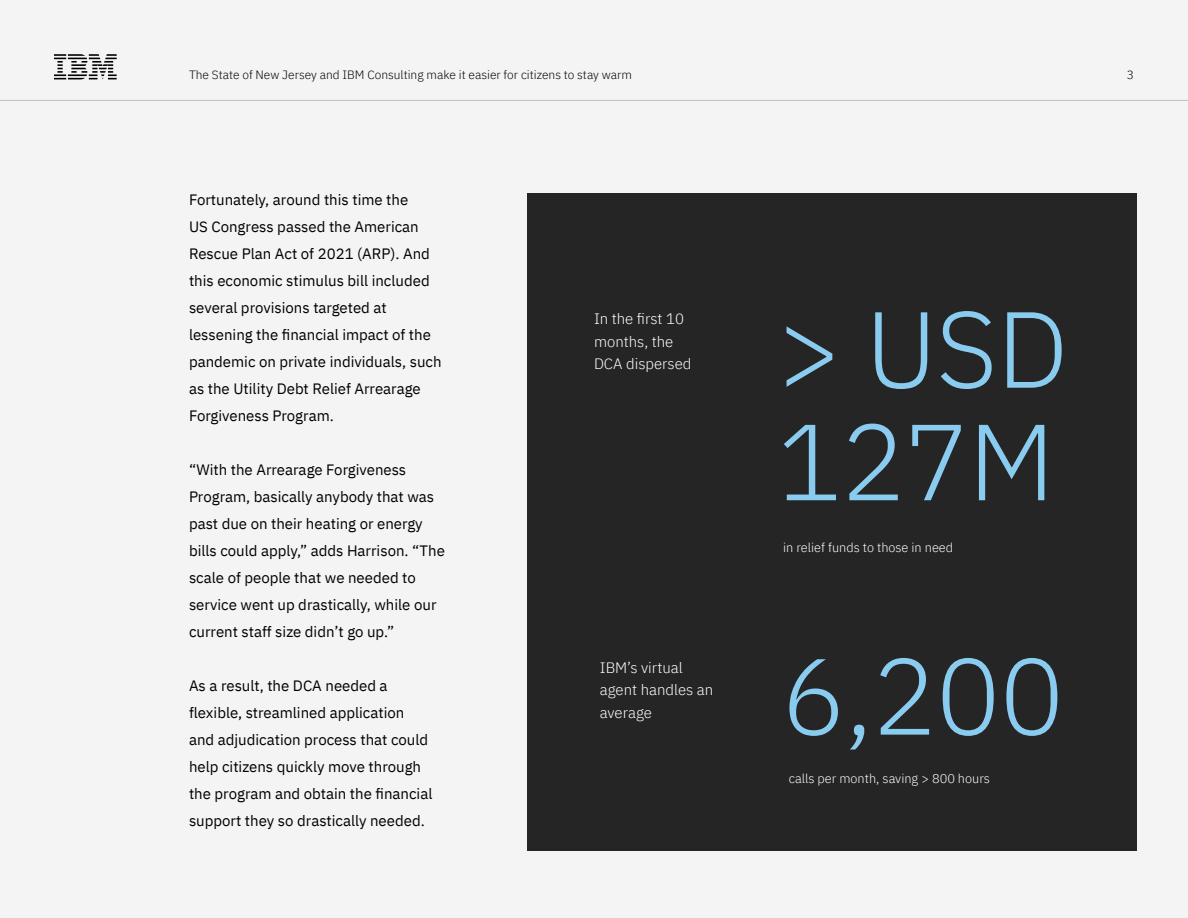
<style>
.page{position:relative;width:1188px;height:918px;background:#f4f4f4}
.page>*{position:absolute;margin:0;border:0;box-sizing:border-box;transform-origin:0 0}
.t1{font:300 108px/112.5px "IBM Plex Sans";letter-spacing:-.01em;color:#8accf0}
.t2{font:15px/27px "IBM Plex Sans";color:#000}
.t3{font:300 15px/22.5px "IBM Plex Sans";color:#fff}
.t4{font:300 12.75px "IBM Plex Sans";color:#fff}
.t5{font:300 12px "IBM Plex Sans";color:#000101}
</style>
<div class="page">
<svg style="left:54px;top:54px;width:63px;height:25px"></svg>
<hr style="left:0;top:100px;width:1188px;height:1px;background:#bcbec0">
<div style="left:527px;top:193px;width:610px;height:657px;background:#252525"></div>
<p class="t5" style="left:189px;top:66px;width:444px">The State of New Jersey and IBM Consulting make it easier for citizens to stay warm</p>
<p class="t5" style="left:1127px;top:66px;width:9px">3</p>
<p class="t2" style="left:189px;top:185px;width:254px">Fortunately, around this time the<br>US Congress passed the American Rescue Plan Act of 2021 (ARP). And this economic stimulus bill included several provisions targeted at lessening the financial impact of the pandemic on private individuals, such as the Utility Debt Relief Arrearage Forgiveness Program.</p>
<p class="t2" style="left:189px;top:455px;width:257px">“With the Arrearage Forgiveness Program, basically anybody that was past due on their heating or energy bills could apply,” adds Harrison. “The scale of people that we needed to service went up drastically, while our current staff size didn’t go up.”</p>
<p class="t2" style="left:189px;top:671px;width:245px">As a result, the DCA needed a flexible, streamlined application and adjudication process that could help citizens quickly move through the program and obtain the financial support they so drastically needed.</p>
<p class="t3" style="left:594px;top:306px;width:99px">In the first 10 months, the<br>DCA dispersed</p>
<p class="t3" style="left:600px;top:655px;width:115px">IBM’s virtual agent handles an average</p>
<h1 class="t1" style="left:777px;top:284px;width:293px">&gt; USD<br>127M</h1>
<p class="t4" style="left:783px;top:538px;width:172px">in relief funds to those in need</p>
<h1 class="t1" style="left:781px;top:631px;width:284px">6,200</h1>
<p class="t4" style="left:789px;top:769px;width:203px">calls per month, saving &gt; 800 hours</p>
</div>
